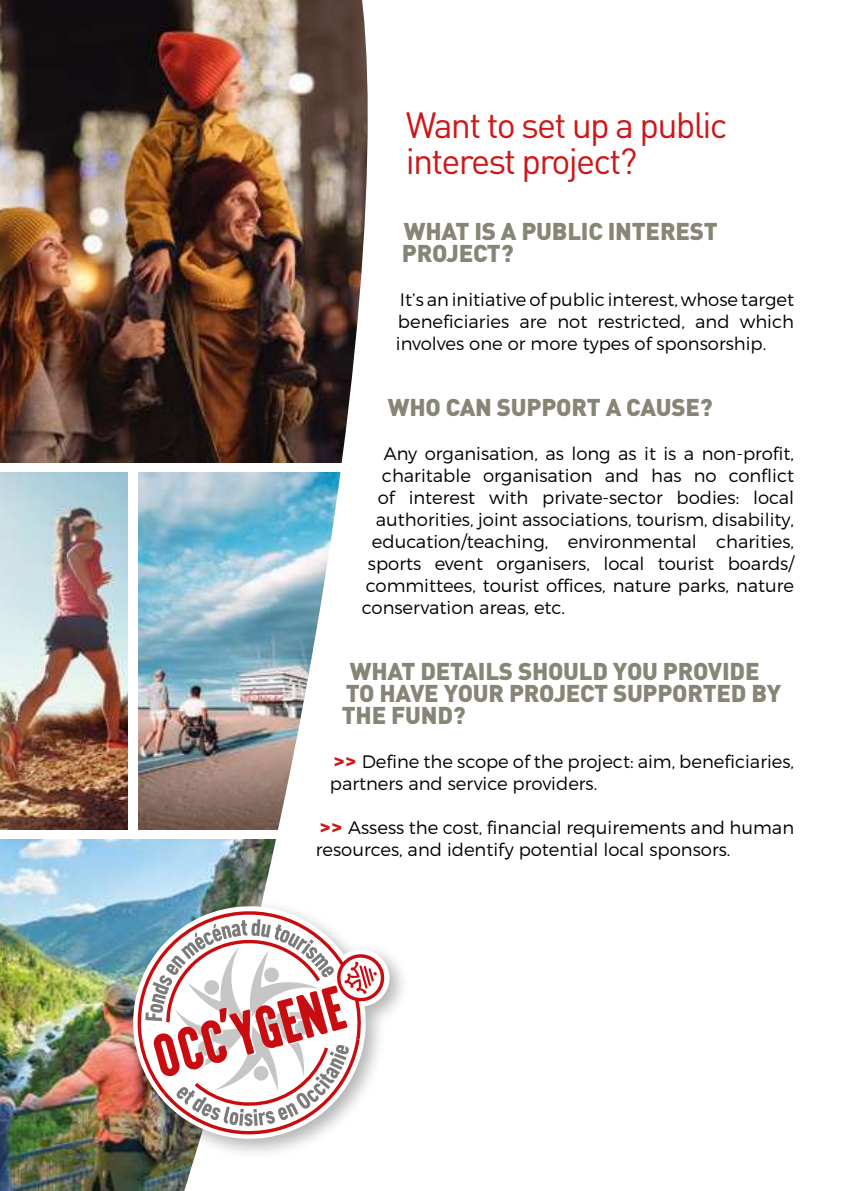
<style>
.page{position:relative;width:851px;height:1191px;background:#fff}
.page>*{position:absolute;margin:0;border:0;box-sizing:border-box;transform-origin:0 0}
.t1{font:36px/36px "DINOT";letter-spacing:-.05em;color:#cd1719}
.t2{font:900 24px/22px "DIN";letter-spacing:-.01em;color:#878575}
.t3{font:300 18px/22px "Montserrat";color:#000}
.s1{font-weight:800;color:#cd1719}
</style>
<div class="page">
<img style="left:139px;top:472px;width:38px;height:357px">
<img style="left:0;top:472px;width:127px;height:357px">
<img style="left:0;top:0;width:177px;height:462px">
<img style="left:0;top:839px;width:177px;height:352px">
<img style="left:177px;top:0;width:191px;height:1179px">
<div style="left:125px;top:898px;width:285px;height:262px;background:#000;opacity:.3"></div>
<img style="left:126px;top:901px;width:265px;height:245px">
<svg style="left:136px;top:902px;width:251px;height:238px"></svg>
<img style="left:145px;top:1179px;width:43px;height:12px">
<h1 class="t1" style="left:406px;top:106px;width:323px">Want to set up a public interest project?</h1>
<h2 class="t2" style="left:402px;top:219px;width:317px">WHAT IS A PUBLIC INTEREST<br>PROJECT?</h2>
<p class="t3" style="left:396px;top:288px;width:399px;text-align:justify">It’s an initiative of public interest, whose target beneficiaries are not restricted, and which involves one or more types of sponsorship.</p>
<h2 class="t2" style="left:388px;top:395px;width:326px">WHO CAN SUPPORT A CAUSE?</h2>
<p class="t3" style="left:384px;top:442px;width:412px">Any organisation, as long as it is a non-profit,</p>
<p class="t3" style="left:382px;top:464px;width:414px">charitable organisation and has no conflict</p>
<p class="t3" style="left:378px;top:486px;width:418px">of interest with private-sector bodies: local</p>
<p class="t3" style="left:376px;top:508px;width:419px">authorities, joint associations, tourism, disability,</p>
<p class="t3" style="left:372px;top:530px;width:424px">education/teaching, environmental charities,</p>
<p class="t3" style="left:368px;top:552px;width:427px">sports event organisers, local tourist boards/</p>
<p class="t3" style="left:366px;top:574px;width:430px">committees, tourist offices, nature parks, nature</p>
<p class="t3" style="left:362px;top:596px;width:205px">conservation areas, etc.</p>
<h2 class="t2" style="left:342px;top:659px;width:441px;text-indent:8px">WHAT DETAILS SHOULD YOU PROVIDE<br>TO HAVE YOUR PROJECT SUPPORTED BY<br>THE FUND?</h2>
<p class="t3" style="left:330px;top:750px;width:466px"><span class="s1">&gt;&gt;</span> Define the scope of the project: aim, beneficiaries, partners and service providers.</p>
<p class="t3" style="left:316px;top:816px;width:479px"><span class="s1">&gt;&gt;</span> Assess the cost, financial requirements and human resources, and identify potential local sponsors.</p>
</div>
